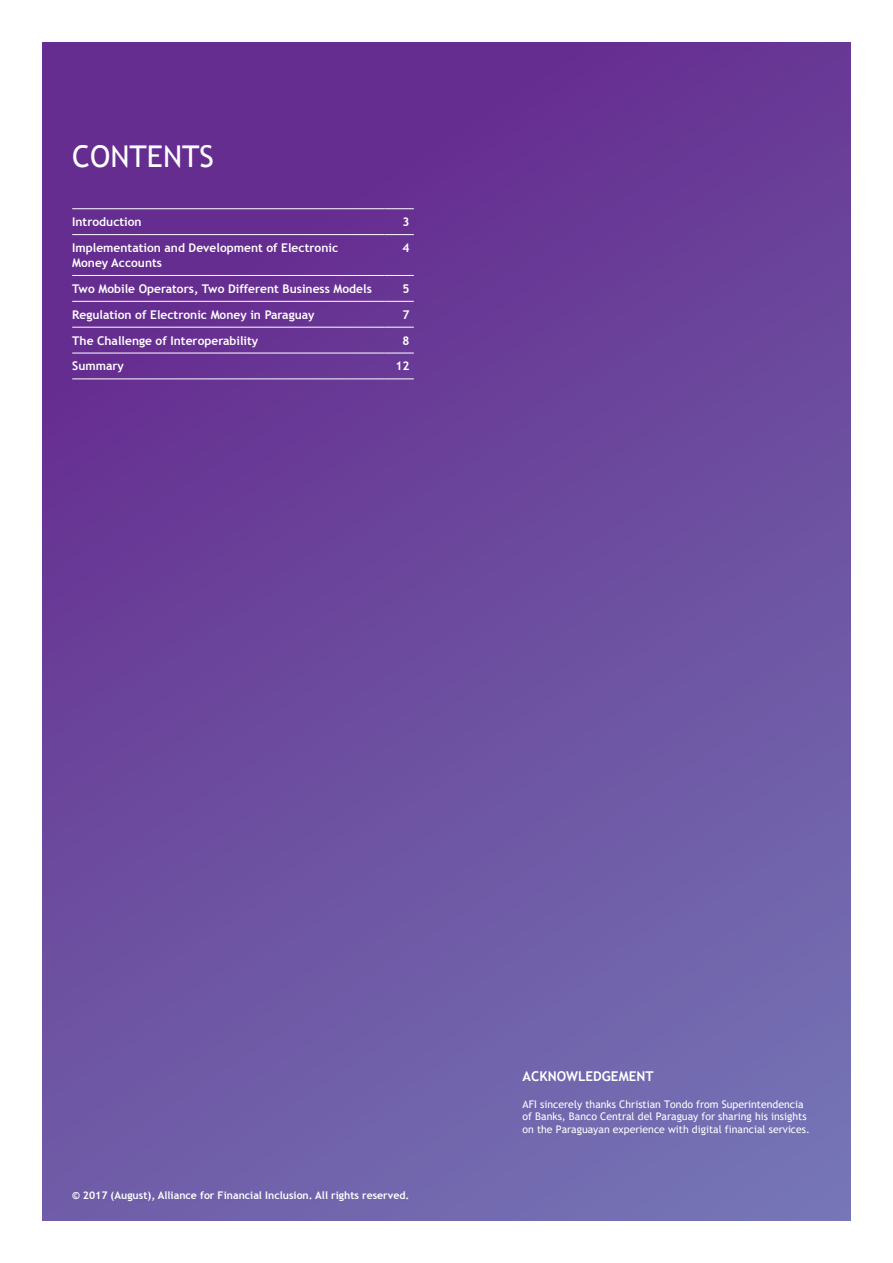
<style>
.page{position:relative;width:893px;height:1263px;background:#fff}
.page>*{position:absolute;margin:0;border:0;box-sizing:border-box;transform-origin:0 0}
.t1{font:30px "Trebuchet MS";color:#fff}
.t2{font:700 13.5px "Trebuchet MS";color:#fff}
.t3{font:700 12px/15px "Trebuchet MS";color:#fff}
.t4{font:10.5px/12.6px "Trebuchet MS";color:#fff}
.t5{font:700 10.5px "Trebuchet MS";color:#fff}
</style>
<div class="page">
<div style="left:43px;top:43px;width:807px;height:1177px;background:linear-gradient(to bottom,#662c8f,#726aaf)"></div>
<hr style="left:72px;top:208px;width:313px;height:1px;background:#fff">
<svg style="left:385px;top:208px;width:29px;height:1px"></svg>
<hr style="left:72px;top:234px;width:313px;height:1px;background:#fff">
<svg style="left:385px;top:234px;width:29px;height:1px"></svg>
<hr style="left:72px;top:275px;width:313px;height:1px;background:#fff">
<svg style="left:385px;top:275px;width:29px;height:1px"></svg>
<hr style="left:72px;top:301px;width:313px;height:1px;background:#fff">
<svg style="left:385px;top:301px;width:29px;height:1px"></svg>
<hr style="left:72px;top:327px;width:313px;height:1px;background:#fff">
<svg style="left:385px;top:327px;width:29px;height:1px"></svg>
<hr style="left:72px;top:353px;width:313px;height:1px;background:#fff">
<svg style="left:385px;top:353px;width:29px;height:1px"></svg>
<hr style="left:72px;top:378px;width:313px;height:1px;background:#fff">
<svg style="left:385px;top:378px;width:29px;height:1px"></svg>
<h1 class="t1" style="left:72px;top:138px;width:143px">CONTENTS</h1>
<p class="t3" style="left:72px;top:214px;width:71px">Introduction</p>
<p class="t3" style="left:403px;top:214px;width:9px">3</p>
<p class="t3" style="left:72px;top:240px;width:267px">Implementation and Development of Electronic<br>Money Accounts</p>
<p class="t3" style="left:403px;top:240px;width:9px">4</p>
<p class="t3" style="left:72px;top:281px;width:301px">Two Mobile Operators, Two Different Business Models</p>
<p class="t3" style="left:403px;top:281px;width:9px">5</p>
<p class="t3" style="left:72px;top:307px;width:244px">Regulation of Electronic Money in Paraguay</p>
<p class="t3" style="left:403px;top:307px;width:9px">7</p>
<p class="t3" style="left:72px;top:333px;width:188px">The Challenge of Interoperability</p>
<p class="t3" style="left:403px;top:333px;width:9px">8</p>
<p class="t3" style="left:72px;top:359px;width:53px">Summary</p>
<p class="t3" style="left:395px;top:359px;width:16px">12</p>
<p class="t5" style="left:72px;top:1189px;width:339px">© 2017 (August), Alliance for Financial Inclusion. All rights reserved.</p>
<p class="t2" style="left:522px;top:1068px;width:133px">ACKNOWLEDGEMENT</p>
<p class="t4" style="left:522px;top:1097px;width:289px">AFI sincerely thanks Christian Tondo from Superintendencia of Banks, Banco Central del Paraguay for sharing his insights on the Paraguayan experience with digital financial services.</p>
</div>
